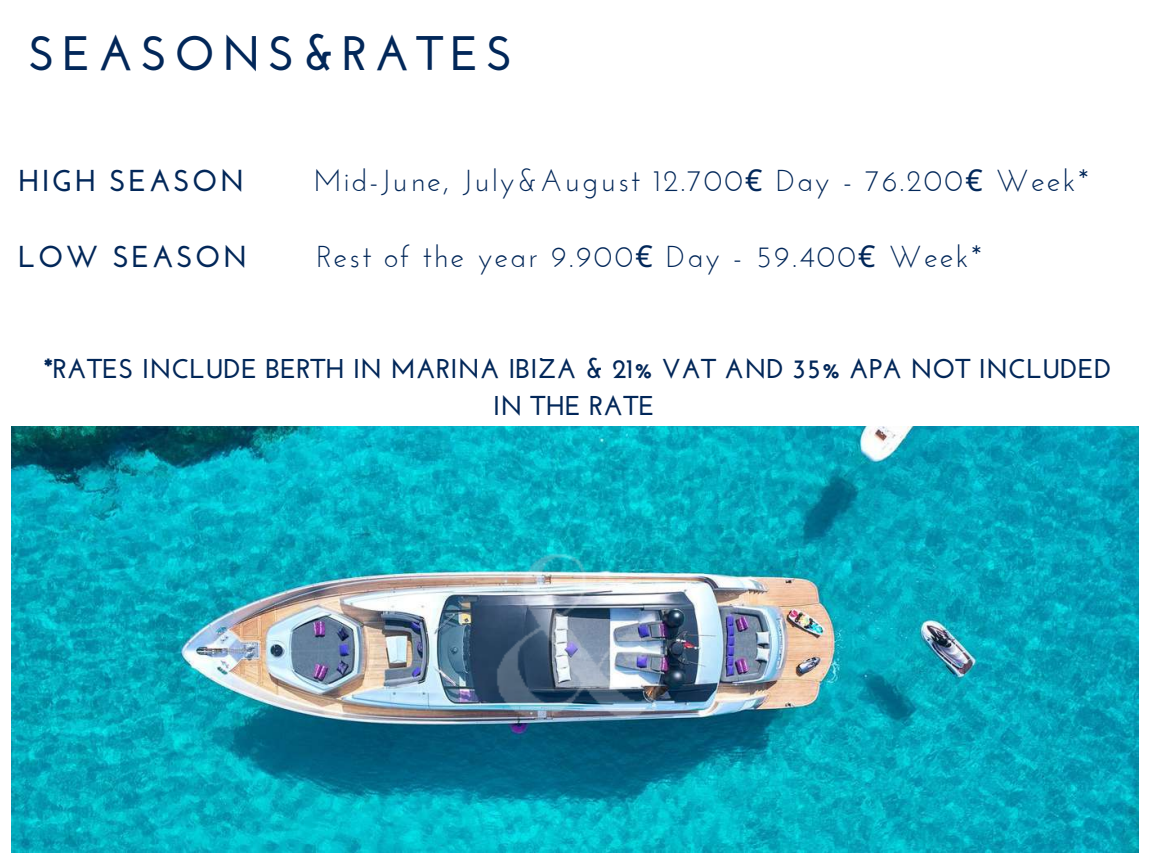
<style>
.page{position:relative;width:1152px;height:864px;background:#fff}
.page>*{position:absolute;margin:0;border:0;box-sizing:border-box;transform-origin:0 0}
.t1{font:700 48.3px "Josefin Sans";letter-spacing:.14em;color:#022759}
.t2{font:30.15px "Josefin Sans";letter-spacing:.07em;color:#022759}
.t3{font:700 30.15px "Josefin Sans";letter-spacing:.07em;color:#022759}
.t4{font:700 27.15px/37.2px "Josefin Sans";color:#022759;text-align:center}
.s1{font-family:"Noto Sans"}
</style>
<div class="page">
<img style="left:11px;top:426px;width:1127px;height:426px">
<img style="left:478px;top:536px;width:200px;height:207px">
<h1 class="t1" style="left:28px;top:33px;width:486px">SEASONS&amp;RATES</h1>
<p class="t3" style="left:18px;top:169px;width:228px">HIGH SEASON</p>
<p class="t2" style="left:313px;top:169px;width:777px">Mid-June, July&amp;August 12.700<span class="s1">€</span> Day - 76.200<span class="s1">€</span> Week*</p>
<p class="t3" style="left:18px;top:244px;width:231px">LOW SEASON</p>
<p class="t2" style="left:316px;top:244px;width:667px">Rest of the year 9.900<span class="s1">€</span> Day - 59.400<span class="s1">€</span> Week*</p>
<p class="t4" style="left:44px;top:353px;width:1070px">*RATES INCLUDE BERTH IN MARINA IBIZA &amp; 21% VAT AND 35% APA NOT INCLUDED<br>IN THE RATE</p>
</div>
